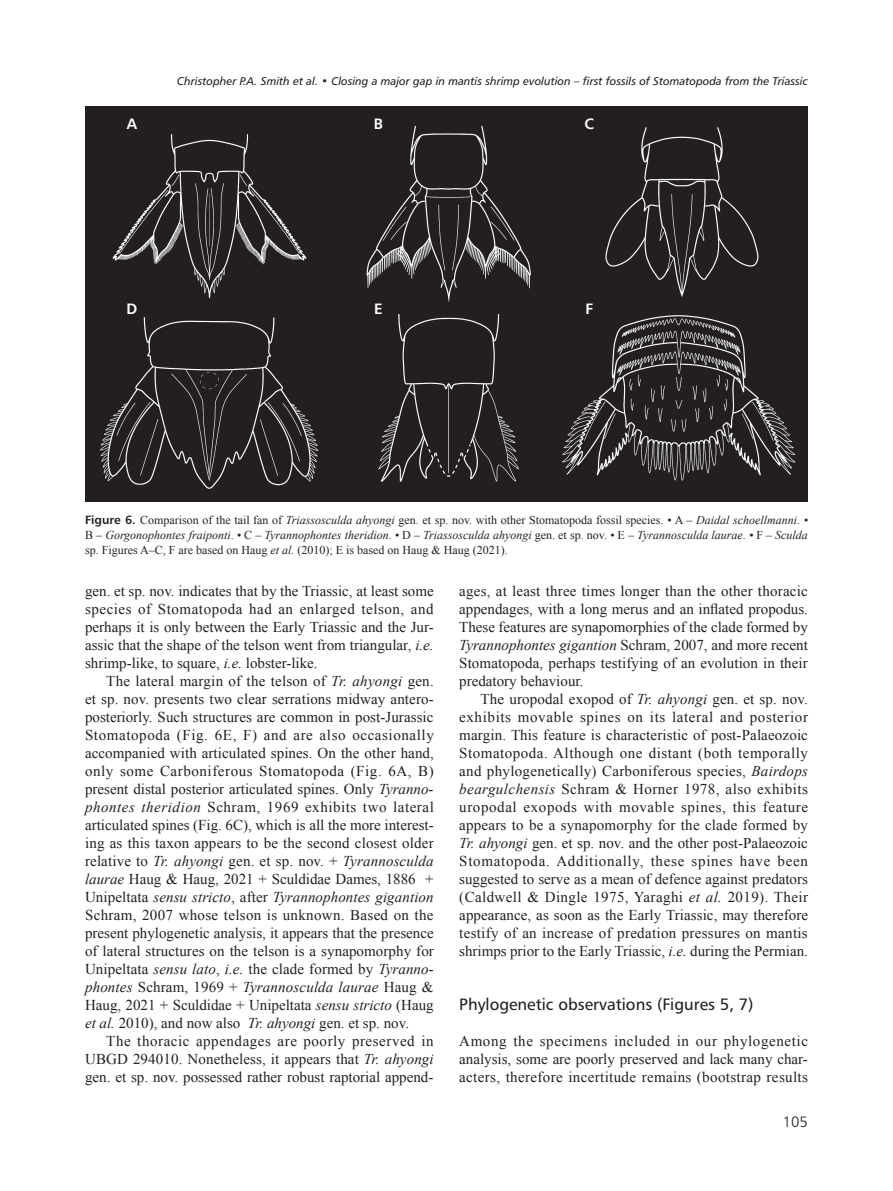
<style>
.page{position:relative;width:893px;height:1191px;background:#fff}
.page>*{position:absolute;margin:0;border:0;box-sizing:border-box;transform-origin:0 0}
.t1{font:16.5px "Humanist 777 BTCE Roman B";color:#231f20}
.t2{font:15px/18px "Times New Roman";color:#231f20;text-align:justify}
.t3{font:15px/18px "Times New Roman";letter-spacing:.025em;color:#231f20}
.t4{font:15px "Humanist 777 BTCE Bold B";color:#fff}
.t5{font:15px "Humanist 777 BTCE Light B";color:#231f20}
.t6{font:12px/15px "Times New Roman";color:#231f20;text-align:justify}
.t7{font:11.25px "Humanist 777 BTCE Italic B";color:#231f20}
.s1{font-family:"Humanist 777 BTCE Bold B"}
.s2{font-style:italic}
</style>
<div class="page">
<img style="left:85px;top:106px;width:723px;height:396px">
<p class="t4" style="left:127px;top:113px;width:12px">A</p>
<p class="t7" style="left:177px;top:74px;width:632px">Christopher P.A. Smith et al. • Closing a major gap in mantis shrimp evolution – first fossils of Stomatopoda from the Triassic</p>
<p class="t4" style="left:374px;top:113px;width:11px">B</p>
<p class="t4" style="left:585px;top:113px;width:11px">C</p>
<p class="t4" style="left:126px;top:299px;width:12px">D</p>
<p class="t4" style="left:374px;top:299px;width:10px">E</p>
<p class="t4" style="left:585px;top:299px;width:9px">F</p>
<p class="t6" style="left:85px;top:513px;width:724px"><span class="s1">Figure 6.</span> Comparison of the tail fan of <span class="s2">Triassosculda ahyongi</span> gen. et sp. nov. with other Stomatopoda fossil species. <span class="s2">•</span> A – <span class="s2">Daidal schoellmanni</span>. <span class="s2">• </span>B – <span class="s2">Gorgonophontes fraiponti</span>. <span class="s2">•</span> C – <span class="s2">Tyrannophontes theridion</span>. <span class="s2">•</span> D – <span class="s2">Triassosculda ahyongi</span> gen. et sp. nov. <span class="s2">•</span> E – <span class="s2">Tyrannosculda laurae</span>. <span class="s2">•</span> F – <span class="s2">Sculda </span>sp. Figures A–C, F are based on Haug <span class="s2">et al.</span> (2010); E is based on Haug &amp; Haug (2021).</p>
<p class="t2" style="left:85px;top:581px;width:350px">gen. et sp. nov. indicates that by the Triassic, at least some species of Stomatopoda had an enlarged telson, and perhaps it is only between the Early Triassic and the Jur&shy;assic that the shape of the telson went from triangular, <span class="s2">i.e. </span>shrimp-like, to square, <span class="s2">i.e.</span> lobster-like.</p>
<p class="t2" style="left:85px;top:671px;width:350px;text-indent:21px">The lateral margin of the telson of <span class="s2">Tr. ahyongi</span> gen. et sp. nov. presents two clear serrations midway antero&shy;posteriorly. Such structures are common in post-Jurassic Stomatopoda (Fig. 6E, F) and are also occasionally accompanied with articulated spines. On the other hand, only some Carboniferous Stomatopoda (Fig. 6A, B) present distal posterior articulated spines. Only <span class="s2">Tyranno&shy;phontes theridion</span> Schram, 1969 exhibits two lateral articulated spines (Fig. 6C), which is all the more interest&shy;ing as this taxon appears to be the second closest older relative to <span class="s2">Tr. ahyongi</span> gen. et sp. nov. + <span class="s2">Tyrannosculda laurae</span> Haug &amp; Haug, 2021 + Sculdidae Dames, 1886 + Unipeltata <span class="s2">sensu stricto</span>, after <span class="s2">Tyrannophontes gigantion </span>Schram, 2007 whose telson is unknown. Based on the present phylogenetic analysis, it appears that the presence of lateral structures on the telson is a synapomorphy for Unipeltata <span class="s2">sensu lato</span>, <span class="s2">i.e.</span> the clade formed by <span class="s2">Tyranno&shy;phontes</span> Schram, 1969 + <span class="s2">Tyrannosculda laurae</span> Haug &amp; Haug, 2021 + Sculdidae + Unipeltata <span class="s2">sensu stricto</span> (Haug <span class="s2">et al.</span> 2010), and now also <span class="s2">Tr. ahyongi</span> gen. et sp. nov.</p>
<p class="t2" style="left:85px;top:1031px;width:350px;text-indent:21px">The thoracic appendages are poorly preserved in UBGD 294010. Nonetheless, it appears that <span class="s2">Tr. ahyongi </span>gen. et sp. nov. possessed rather robust raptorial append-</p>
<p class="t2" style="left:459px;top:581px;width:350px">ages, at least three times longer than the other thoracic appendages, with a long merus and an inflated propodus.<br>These features are synapomorphies of the clade formed by <span class="s2">Tyrannophontes gigantion</span> Schram, 2007, and more recent Stomatopoda, perhaps testifying of an evolution in their predatory behaviour.</p>
<p class="t2" style="left:459px;top:689px;width:350px;text-indent:21px">The uropodal exopod of <span class="s2">Tr. ahyongi</span> gen. et sp. nov. exhibits movable spines on its lateral and posterior margin. This feature is characteristic of post-Palaeozoic Stomatopoda. Although one distant (both temporally and phylogenetically) Carboniferous species, <span class="s2">Bairdops beargulchensis</span> Schram &amp; Horner 1978, also exhibits uropodal exopods with movable spines, this feature appears to be a synapomorphy for the clade formed by <span class="s2">Tr. ahyongi</span> gen. et sp. nov. and the other post-Palaeozoic Stomatopoda. Additionally, these spines have been suggested to serve as a mean of defence against predators (Caldwell &amp; Dingle 1975, Yaraghi <span class="s2">et al.</span> 2019). Their appearance, as soon as the Early Triassic, may therefore testify of an increase of predation pressures on mantis shrimps prior to the Early Triassic, <span class="s2">i.e.</span> during the Permian.</p>
<p class="t1" style="left:459px;top:993px;width:296px">Phylogenetic observations (Figures 5, 7)</p>
<p class="t3" style="left:459px;top:1031px;width:350px">Among the specimens included in our phylogenetic analysis, some are poorly preserved and lack many char-- acters, therefore incertitude remains (bootstrap results</p>
<p class="t5" style="left:783px;top:1112px;width:27px">105</p>
</div>
